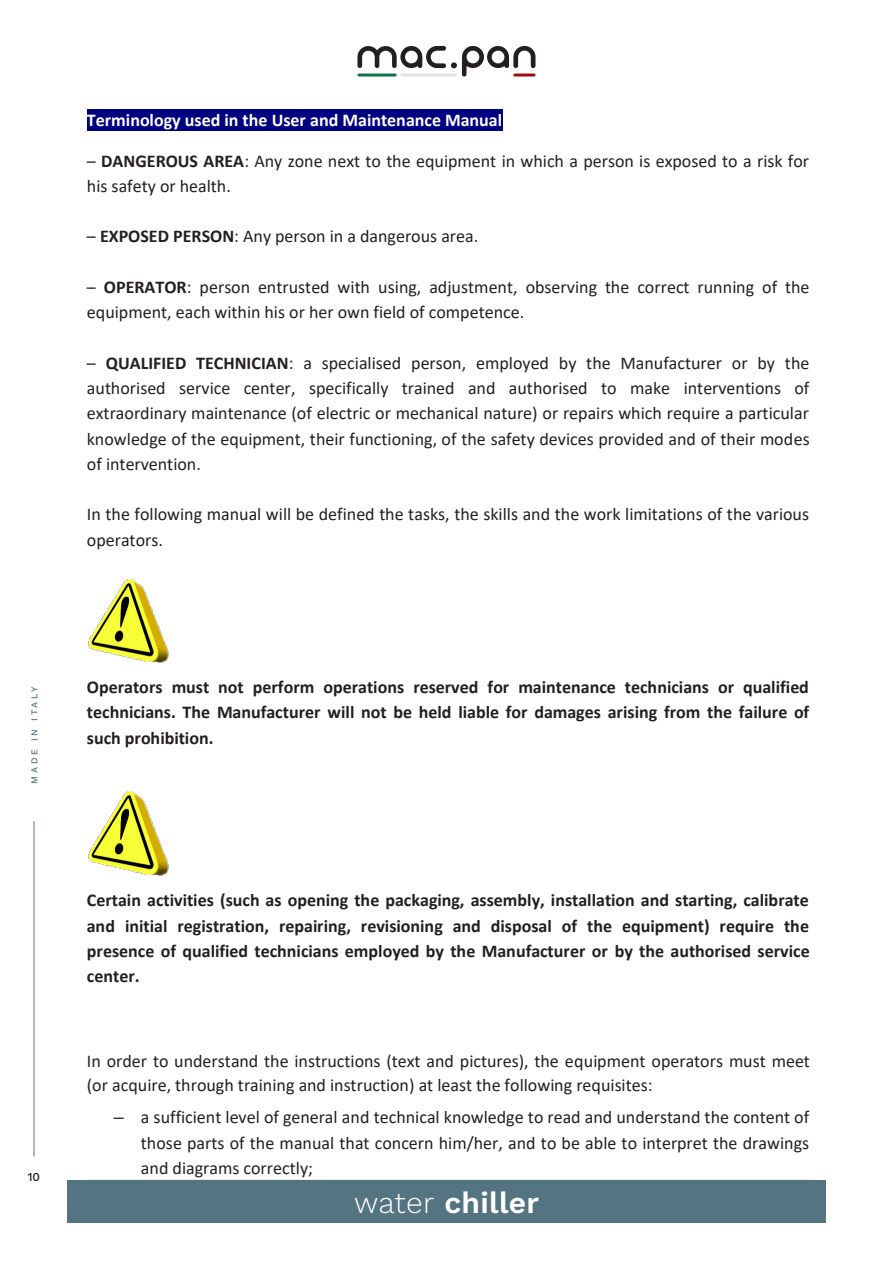
<style>
.page{position:relative;width:893px;height:1263px;background:#fff}
.page>*{position:absolute;margin:0;border:0;box-sizing:border-box;transform-origin:0 0}
.t1{font:600 30px "Work Sans";letter-spacing:.01em;color:#fff}
.t2{font:18px/25.3px "Calibri";color:#231f20}
.t3{font:700 18px/25.2px "Calibri";color:#231f20;text-align:justify}
.t4{font:700 18px "Calibri";color:#fff}
.t5{font:500 12px "Work Sans";color:#231f20}
.t6{font:500 9px "Work Sans";letter-spacing:.3em;color:#557482}
.s1{font-weight:700}
.s2{font-family:"Arial"}
.s3{font-weight:300}
</style>
<div class="page">
<div style="left:67px;top:1180px;width:759px;height:42px;background:#557482"></div>
<hr style="left:34px;top:821px;width:1px;height:335px;background:#557482">
<hr style="left:88px;top:1180px;width:722px;height:1px;background:#231f20">
<div style="left:87px;top:109px;width:415px;height:22px;background:#000080"></div>
<img style="left:88px;top:579px;width:81px;height:84px">
<img style="left:88px;top:792px;width:81px;height:84px">
<svg style="left:357px;top:46px;width:178px;height:31px"></svg>
<hr style="left:513px;top:74px;width:22px;height:3px;background:#990f13;border-radius:2px">
<hr style="left:400px;top:74px;width:57px;height:3px;background:#e0e1e3;border-radius:2px">
<hr style="left:357px;top:74px;width:40px;height:3px;background:#107546;border-radius:2px">
<p class="t4" style="left:87px;top:108px;width:417px">Terminology used in the User and Maintenance Manual</p>
<p class="t2" style="left:87px;top:147px;width:724px">– <span class="s1">DANGEROUS AREA</span>: Any zone next to the equipment in which a person is exposed to a risk for his safety or health.</p>
<p class="t2" style="left:87px;top:223px;width:393px">– <span class="s1">EXPOSED PERSON</span>: Any person in a dangerous area.</p>
<p class="t2" style="left:87px;top:274px;width:724px">– <span class="s1">OPERATOR</span>: person entrusted with using, adjustment, observing the correct running of the equipment, each within his or her own field of competence.</p>
<p class="t2" style="left:87px;top:350px;width:724px;text-align:justify">– <span class="s1">QUALIFIED TECHNICIAN</span>: a specialised person, employed by the Manufacturer or by the authorised service center, specifically trained and authorised to make interventions of extraordinary maintenance (of electric or mechanical nature) or repairs which require a particular knowledge of the equipment, their functioning, of the safety devices provided and of their modes of intervention.</p>
<p class="t2" style="left:87px;top:501px;width:724px">In the following manual will be defined the tasks, the skills and the work limitations of the various operators.</p>
<p class="t6" style="left:28px;top:784px;width:98px;rotate:-90deg">MADE IN ITALY</p>
<p class="t5" style="left:28px;top:1168px;width:14px">10</p>
<p class="t3" style="left:87px;top:674px;width:724px">Operators must not perform operations reserved for maintenance technicians or qualified technicians. The Manufacturer will not be held liable for damages arising from the failure of such prohibition.</p>
<p class="t3" style="left:87px;top:887px;width:724px">Certain activities (such as opening the packaging, assembly, installation and starting, calibrate and initial registration, repairing, revisioning and disposal of the equipment) require the presence of qualified technicians employed by the Manufacturer or by the authorised service center.</p>
<p class="t2" style="left:87px;top:1049px;width:724px;line-height:23.7px">In order to understand the instructions (text and pictures), the equipment operators must meet (or acquire, through training and instruction) at least the following requisites:</p>
<p class="t2" style="left:141px;top:1104px;width:670px;text-align:justify;text-indent:-27px"><span class="s2">–</span> a sufficient level of general and technical knowledge to read and understand the content of those parts of the manual that concern him/her, and to be able to interpret the drawings and diagrams correctly;</p>
<h1 class="t1" style="left:354px;top:1180px;width:187px"><span class="s3">water</span> chiller</h1>
</div>
